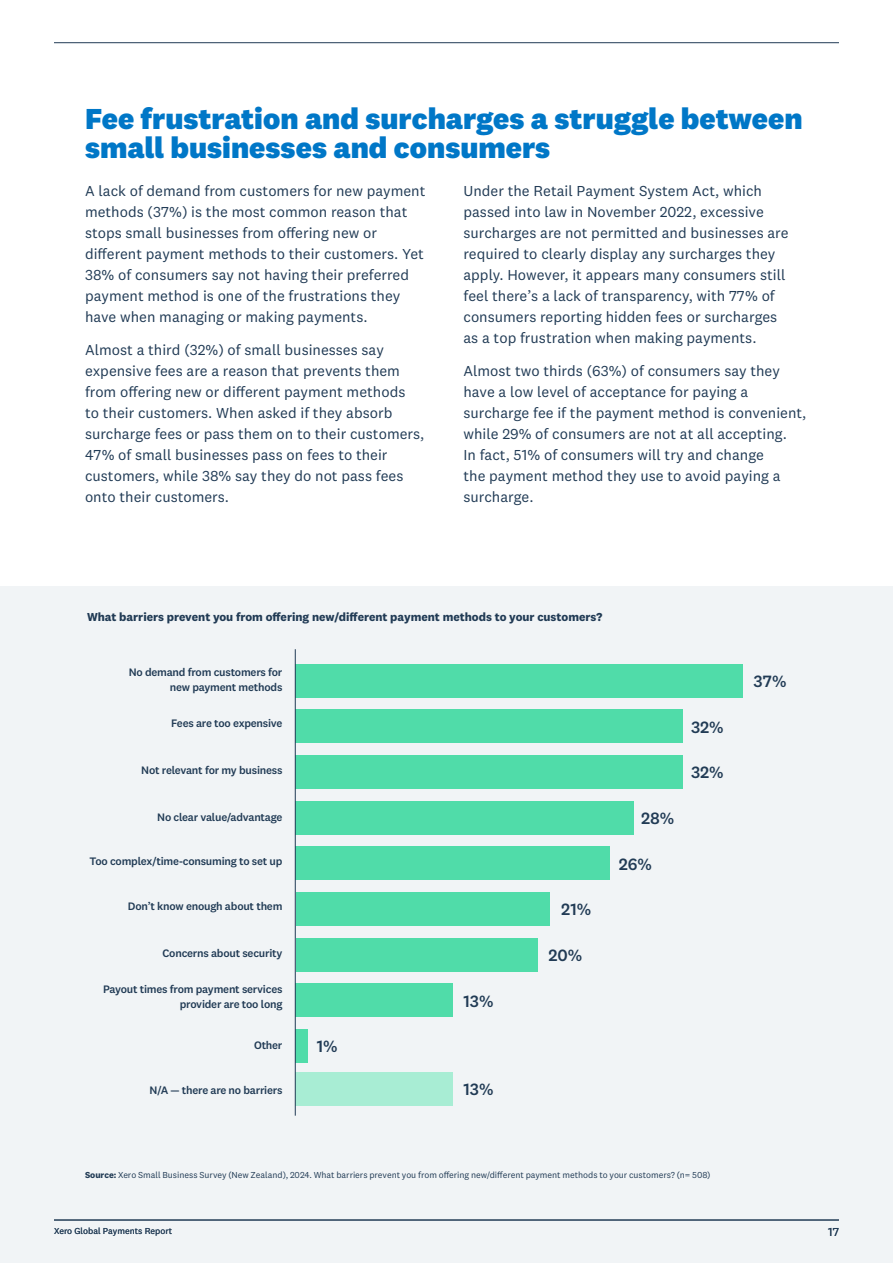
<style>
.page{position:relative;width:893px;height:1263px;background:#fff}
.page>*{position:absolute;margin:0;border:0;box-sizing:border-box;transform-origin:0 0}
.t1{font:800 30px/28.5px "National 2";color:#0077c7}
.t2{font:500 16.95px "National 2";color:#213b55}
.t3{font:15px/21px "National 2";color:#213b55}
.t4{font:700 12px "National 2";color:#213b55}
.t5{font:12px "National 2";color:#213b55}
.t6{font:500 11.25px/15px "National 2";letter-spacing:-.02em;color:#213b55;text-align:right}
.t7{font:9px "National 2";color:#213b55}
.s1{font-weight:700}
</style>
<div class="page">
<div style="left:0;top:587px;width:893px;height:676px;background:#f1f4f6"></div>
<hr style="left:54px;top:42px;width:785px;height:1px;background:#213b55">
<hr style="left:54px;top:1220px;width:785px;height:1px;background:#213b55">
<div style="left:296px;top:664px;width:447px;height:33px;background:#50dca9"></div>
<div style="left:296px;top:709px;width:387px;height:34px;background:#50dca9"></div>
<div style="left:296px;top:755px;width:387px;height:34px;background:#50dca9"></div>
<div style="left:296px;top:801px;width:338px;height:33px;background:#50dca9"></div>
<div style="left:296px;top:846px;width:314px;height:34px;background:#50dca9"></div>
<div style="left:296px;top:892px;width:254px;height:34px;background:#50dca9"></div>
<div style="left:296px;top:938px;width:241px;height:33px;background:#50dca9"></div>
<div style="left:296px;top:983px;width:157px;height:34px;background:#50dca9"></div>
<div style="left:296px;top:1029px;width:12px;height:34px;background:#50dca9"></div>
<div style="left:296px;top:1072px;width:157px;height:33px;background:#a8edd4"></div>
<hr style="left:295px;top:649px;width:1px;height:467px;background:#213b55">
<h1 class="t1" style="left:85px;top:104px;width:719px">Fee frustration and surcharges a struggle between small businesses and consumers</h1>
<p class="t3" style="left:85px;top:180px;width:342px">A lack of demand from customers for new payment methods (37%) is the most common reason that stops small businesses from offering new or different payment methods to their customers. Yet 38% of consumers say not having their preferred payment method is one of the frustrations they have when managing or making payments.</p>
<p class="t3" style="left:85px;top:340px;width:341px">Almost a third (32%) of small businesses say expensive fees are a reason that prevents them from offering new or different payment methods<br>to their customers. When asked if they absorb surcharge fees or pass them on to their customers, 47% of small businesses pass on fees to their customers, while 38% say they do not pass fees onto their customers.</p>
<p class="t3" style="left:463px;top:180px;width:327px">Under the Retail Payment System Act, which passed into law in November 2022, excessive surcharges are not permitted and businesses are required to clearly display any surcharges they apply. However, it appears many consumers still feel there’s a lack of transparency, with 77% of consumers reporting hidden fees or surcharges as a top frustration when making payments.</p>
<p class="t3" style="left:463px;top:361px;width:344px">Almost two thirds (63%) of consumers say they have a low level of acceptance for paying a surcharge fee if the payment method is convenient, while 29% of consumers are not at all accepting.<br>In fact, 51% of consumers will try and change<br>the payment method they use to avoid paying a surcharge.</p>
<p class="t4" style="left:87px;top:609px;width:517px">What barriers prevent you from offering new/different payment methods to your customers?</p>
<p class="t6" style="left:129px;top:664px;width:155px">No demand from customers for new payment methods</p>
<p class="t6" style="left:171px;top:715px;width:113px">Fees are too expensive</p>
<p class="t6" style="left:141px;top:762px;width:143px">Not relevant for my business</p>
<p class="t6" style="left:157px;top:809px;width:127px">No clear value/advantage</p>
<p class="t6" style="left:90px;top:854px;width:194px">Too complex/time-consuming to set up</p>
<p class="t6" style="left:128px;top:899px;width:156px">Don’t know enough about them</p>
<p class="t6" style="left:162px;top:946px;width:121px">Concerns about security</p>
<p class="t6" style="left:103px;top:982px;width:181px">Payout times from payment services provider are too long</p>
<p class="t6" style="left:254px;top:1037px;width:30px">Other</p>
<p class="t6" style="left:149px;top:1082px;width:134px">N/A — there are no barriers</p>
<p class="t2" style="left:317px;top:1036px;width:22px">1%</p>
<p class="t2" style="left:463px;top:990px;width:32px">13%</p>
<p class="t2" style="left:463px;top:1079px;width:32px">13%</p>
<p class="t2" style="left:561px;top:899px;width:31px">21%</p>
<p class="t2" style="left:549px;top:945px;width:35px">20%</p>
<p class="t2" style="left:641px;top:808px;width:35px">28%</p>
<p class="t2" style="left:619px;top:853px;width:35px">26%</p>
<p class="t2" style="left:691px;top:716px;width:34px">32%</p>
<p class="t2" style="left:691px;top:762px;width:34px">32%</p>
<p class="t7" style="left:85px;top:1169px;width:627px"><span class="s1">Source:</span> Xero Small Business Survey (New Zealand), 2024. What barriers prevent you from offering new/different payment methods to your customers? (n= 508)</p>
<p class="t2" style="left:753px;top:671px;width:35px">37%</p>
<p class="t7" style="left:54px;top:1225px;width:120px">Xero Global Payments Report</p>
<p class="t5" style="left:828px;top:1225px;width:12px">17</p>
</div>
